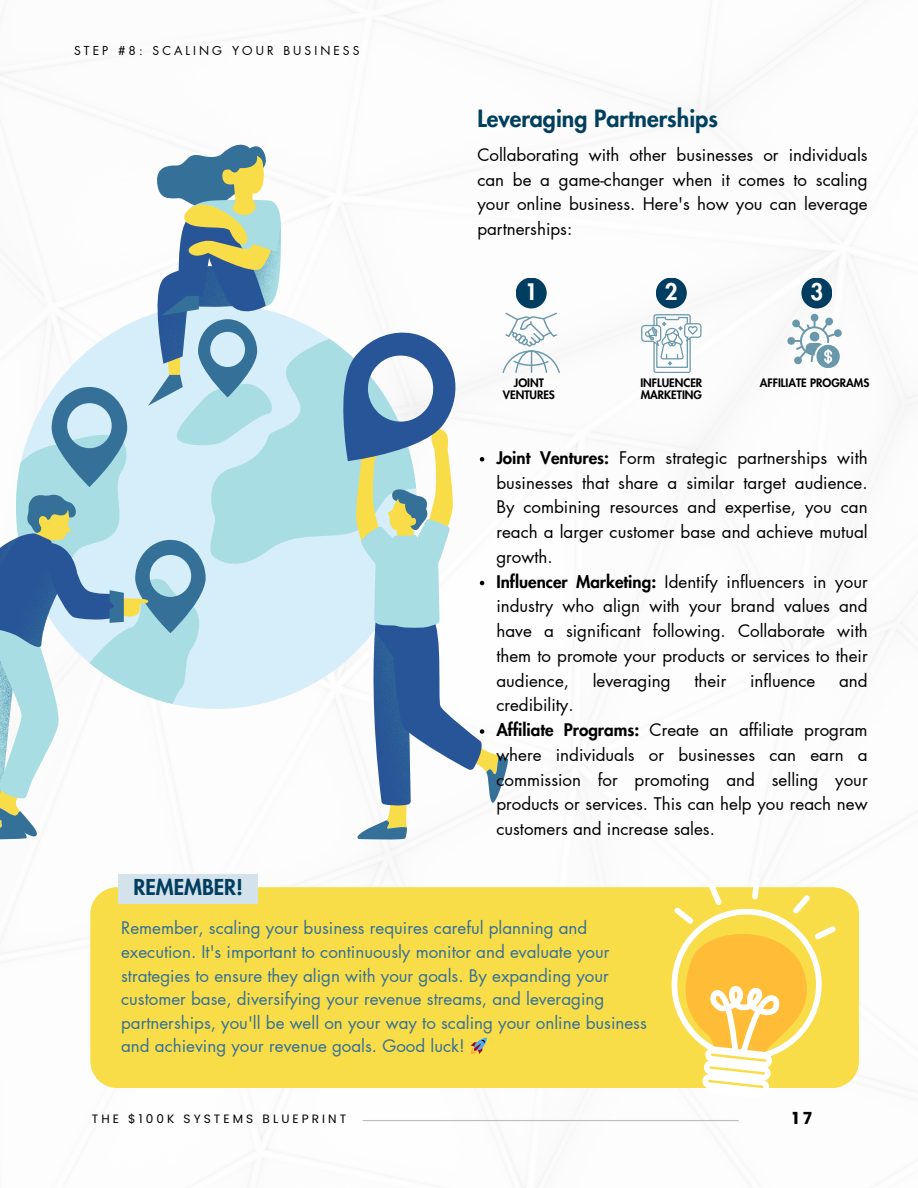
<style>
.page{position:relative;width:918px;height:1188px;background:#fff}
.page>*{position:absolute;margin:0;border:0;box-sizing:border-box;transform-origin:0 0}
.t1{font:800 23.25px "Futura LT Pro";color:#00405e}
.t2{font:800 22.2px "Futura LT Pro";color:#fff}
.t3{font:800 21.45px "Futura LT Pro";color:#003d60}
.t4{font:16.95px/24.8px "Futura LT Pro";color:#000;text-align:justify}
.t5{font:16.95px/23.7px "Futura LT Pro";color:#347097}
.t6{font:700 16.65px "Poppins";color:#000}
.t7{font:12.15px "Futura LT Pro";letter-spacing:.25em;color:#000}
.t8{font:12.15px "Poppins";letter-spacing:.25em;color:#000}
.t9{font:800 11.4px/11.7px "Futura LT Pro";color:#000}
.s1{font-weight:800}
</style>
<div class="page">
<hr style="left:363px;top:1120px;width:376px;height:1px;background:#bdbdbd">
<div style="left:90px;top:887px;width:769px;height:201px;background:#f9dd48"></div>
<svg style="left:672px;top:877px;width:164px;height:211px"></svg>
<div style="left:516px;top:278px;width:31px;height:30px;background:#003d60;border-radius:50%"></div>
<div style="left:656px;top:278px;width:31px;height:30px;background:#003d60;border-radius:50%"></div>
<div style="left:801px;top:278px;width:31px;height:30px;background:#003d60;border-radius:50%"></div>
<svg style="left:641px;top:314px;width:61px;height:59px"></svg>
<svg style="left:787px;top:314px;width:54px;height:54px"></svg>
<svg style="left:283px;top:315px;width:56px;height:388px;fill:#d6edfa"></svg>
<svg style="left:283px;top:339px;width:56px;height:232px;fill:#a8dde3"></svg>
<svg style="left:0;top:144px;width:283px;height:696px"></svg>
<div style="left:119px;top:874px;width:139px;height:30px;background:#d4e3eb"></div>
<svg style="left:339px;top:313px;width:221px;height:527px"></svg>
<svg style="left:471px;top:1038px;width:16px;height:16px"></svg>
<p class="t7" style="left:74px;top:45px;width:287px">STEP #8: SCALING YOUR BUSINESS</p>
<p class="t3" style="left:133px;top:877px;width:111px">REMEMBER!</p>
<p class="t1" style="left:477px;top:108px;width:242px">Leveraging Partnerships</p>
<p class="t4" style="left:477px;top:143px;width:392px">Collaborating with other businesses or individuals can be a game-changer when it comes to scaling your online business. Here's how you can leverage partnerships:</p>
<p class="t2" style="left:525px;top:281px;width:14px">1</p>
<p class="t9" style="left:514px;top:378px;width:32px">JOINT</p>
<p class="t9" style="left:503px;top:389px;width:54px">VENTURES</p>
<p class="t2" style="left:665px;top:281px;width:14px">2</p>
<p class="t9" style="left:640px;top:378px;width:63px">INFLUENCER<br>MARKETING</p>
<p class="t2" style="left:810px;top:281px;width:14px">3</p>
<p class="t9" style="left:760px;top:378px;width:111px">AFFILIATE PROGRAMS</p>
<p class="t4" style="left:496px;top:446px;width:373px"><span class="s1">Joint Ventures:</span> Form strategic partnerships with businesses that share a similar target audience.<br>By combining resources and expertise, you can reach a larger customer base and achieve mutual growth.</p>
<p class="t4" style="left:496px;top:570px;width:373px"><span class="s1">Influencer Marketing:</span> Identify influencers in your industry who align with your brand values and have a significant following. Collaborate with them to promote your products or services to their audience,</p>
<p class="t4" style="left:593px;top:669px;width:80px">leveraging</p>
<p class="t4" style="left:694px;top:669px;width:34px">their</p>
<p class="t4" style="left:750px;top:669px;width:67px">influence</p>
<p class="t4" style="left:839px;top:669px;width:30px">and</p>
<p class="t4" style="left:496px;top:693px;width:79px">credibility.</p>
<p class="t4" style="left:496px;top:718px;width:373px"><span class="s1">Affiliate Programs:</span> Create an affiliate program where individuals or businesses can earn a commission for promoting and selling your products or services. This can help you reach new customers and increase sales.</p>
<p class="t5" style="left:121px;top:917px;width:527px">Remember, scaling your business requires careful planning and execution. It's important to continuously monitor and evaluate your strategies to ensure they align with your goals. By expanding your customer base, diversifying your revenue streams, and leveraging partnerships, you'll be well on your way to scaling your online business and achieving your revenue goals. Good luck!</p>
<p class="t8" style="left:92px;top:1110px;width:256px">THE $100K SYSTEMS BLUEPRINT</p>
<p class="t6" style="left:793px;top:1107px;width:21px">1 7</p>
</div>
